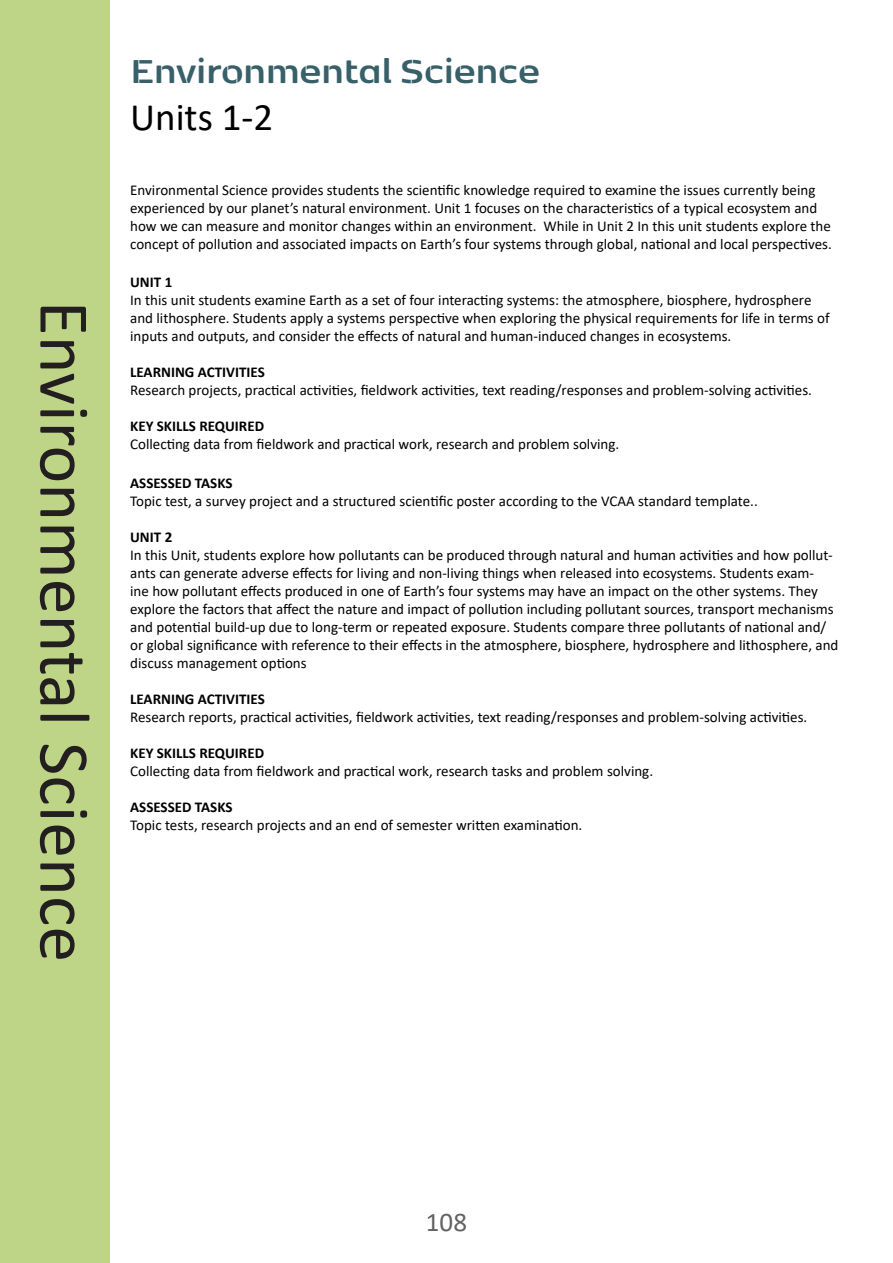
<style>
.page{position:relative;width:893px;height:1263px;background:#fff}
.page>*{position:absolute;margin:0;border:0;box-sizing:border-box;transform-origin:0 0}
.t1{font:72px "Calibri";color:#231f20}
.t2{font:700 39px "Kobenhavn Sans Stencil";color:#376069}
.t3{font:39px "Calibri";color:#000}
.t4{font:27px "Calibri";color:#636366}
.t5{font:15px/18px "Calibri";color:#000}
.t6{font:700 15px "Calibri";color:#000}
</style>
<div class="page">
<div style="left:0;top:0;width:110px;height:1263px;background:#bed486"></div>
<p class="t1" style="left:114px;top:301px;width:663px;rotate:90deg">Environmental Science</p>
<p class="t2" style="left:130px;top:43px;width:411px">Environmental Science</p>
<p class="t3" style="left:130px;top:90px;width:145px">Units 1-2</p>
<p class="t5" style="left:130px;top:180px;width:703px">Environmental Science provides students the scientific knowledge required to examine the issues currently being experienced by our planet’s natural environment. Unit 1 focuses on the characteristics of a typical ecosystem and how we can measure and monitor changes within an environment. While in Unit 2 In this unit students explore the concept of pollution and associated impacts on Earth’s four systems through global, national and local perspectives.</p>
<p class="t6" style="left:130px;top:271px;width:44px">UNIT 1</p>
<p class="t5" style="left:130px;top:290px;width:701px">In this unit students examine Earth as a set of four interacting systems: the atmosphere, biosphere, hydrosphere and lithosphere. Students apply a systems perspective when exploring the physical requirements for life in terms of inputs and outputs, and consider the effects of natural and human-induced changes in ecosystems.</p>
<p class="t6" style="left:130px;top:361px;width:136px">LEARNING ACTIVITIES</p>
<p class="t5" style="left:130px;top:380px;width:683px">Research projects, practical activities, fieldwork activities, text reading/responses and problem-solving activities.</p>
<p class="t6" style="left:130px;top:415px;width:135px">KEY SKILLS REQUIRED</p>
<p class="t5" style="left:130px;top:434px;width:491px">Collecting data from fieldwork and practical work, research and problem solving.</p>
<p class="t6" style="left:130px;top:473px;width:104px">ASSESSED TASKS</p>
<p class="t5" style="left:130px;top:492px;width:629px">Topic test, a survey project and a structured scientific poster according to the VCAA standard template..</p>
<p class="t6" style="left:130px;top:527px;width:44px">UNIT 2</p>
<p class="t5" style="left:130px;top:546px;width:710px">In this Unit, students explore how pollutants can be produced through natural and human activities and how pollut&shy;ants can generate adverse effects for living and non-living things when released into ecosystems. Students exam-<br>ine how pollutant effects produced in one of Earth’s four systems may have an impact on the other systems. They explore the factors that affect the nature and impact of pollution including pollutant sources, transport mechanisms and potential build-up due to long-term or repeated exposure. Students compare three pollutants of national and/ or global significance with reference to their effects in the atmosphere, biosphere, hydrosphere and lithosphere, and discuss management options</p>
<p class="t6" style="left:130px;top:689px;width:136px">LEARNING ACTIVITIES</p>
<p class="t5" style="left:130px;top:708px;width:679px">Research reports, practical activities, fieldwork activities, text reading/responses and problem-solving activities.</p>
<p class="t6" style="left:130px;top:743px;width:135px">KEY SKILLS REQUIRED</p>
<p class="t5" style="left:130px;top:762px;width:524px">Collecting data from fieldwork and practical work, research tasks and problem solving.</p>
<p class="t6" style="left:130px;top:797px;width:104px">ASSESSED TASKS</p>
<p class="t5" style="left:130px;top:816px;width:454px">Topic tests, research projects and an end of semester written examination.</p>
<p class="t4" style="left:426px;top:1204px;width:43px">108</p>
</div>
